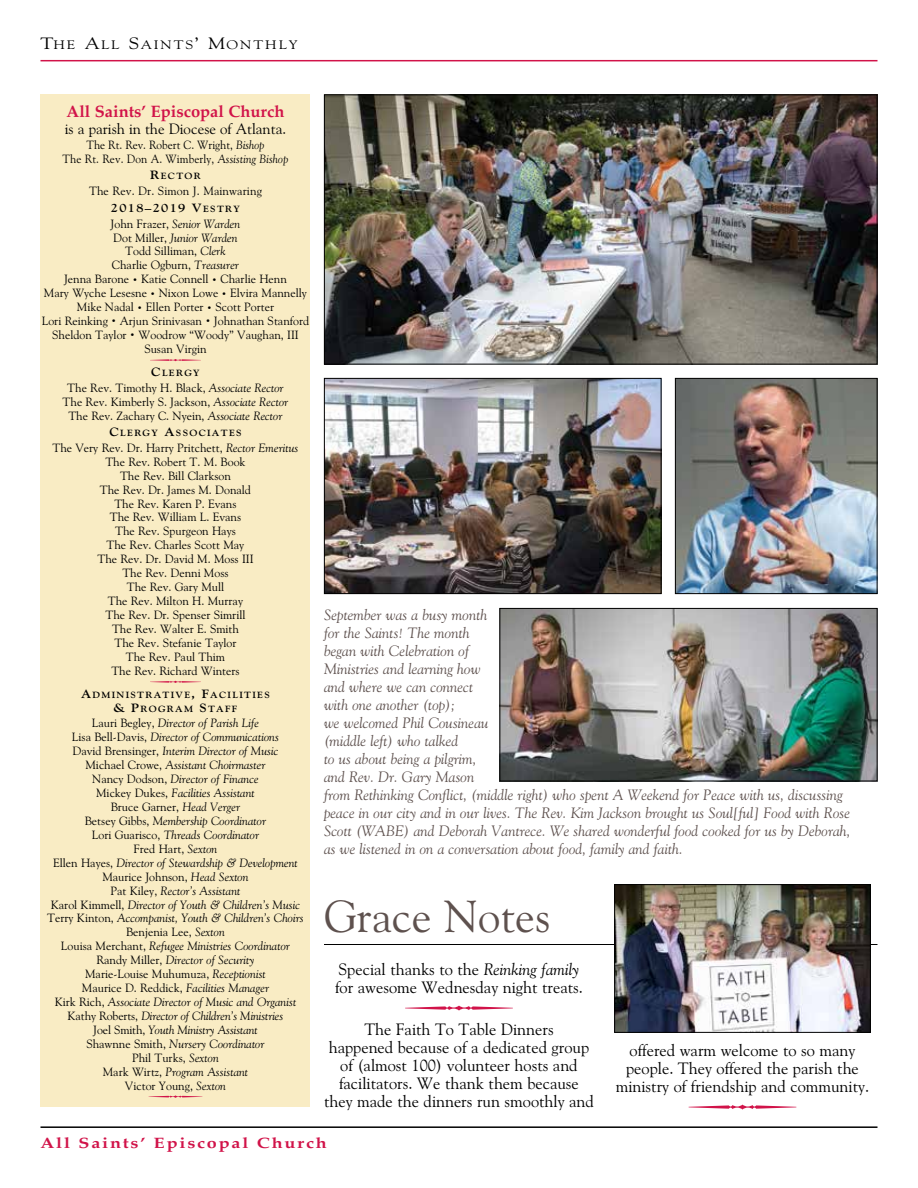
<style>
.page{position:relative;width:918px;height:1188px;background:#fff}
.page>*{position:absolute;margin:0;border:0;box-sizing:border-box;transform-origin:0 0}
.t1{font:45px "Goudy Old Style BT";color:#5e514e}
.t2{font:16.5px/18px "Goudy Old Style BT";color:#000;text-align:center}
.t3{font:700 16.5px "Palatino";color:#d11349}
.t4{font:italic 15px/18px "Goudy Old Style BT";color:#5e514e}
.t5{font:15px "Goudy Old Style BT";color:#000}
.t6{font:700 15px "Palatino";letter-spacing:.1em;color:#d11349;scale:1.2 1}
.t7{font:12.3px "Goudy Old Style BT";letter-spacing:.135em;color:#000;scale:1.2 1}
.t8{font:12px/14px "Goudy Old Style BT";color:#000;text-align:center}
.t9{font:italic 12px "Goudy Old Style BT";color:#000}
.t10{font:12px/14px "Goudy Old Style BT";color:#000;text-align:center;scale:.95 1}
.t11{font:700 9px/13.5px "Goudy Old Style BT";letter-spacing:.135em;color:#000;scale:1.1 1}
.s1{font-size:16.5px}
.s2{font-style:italic}
.s3{font-size:12px}
.s4{font-weight:700}
.s5{font-weight:700;font-size:9px}
.s6{font-size:9px}
.s7{color:#d11349}
.s8{font-style:normal}
</style>
<div class="page">
<div style="left:40px;top:94px;width:270px;height:1013px;background:#f9ecc4"></div>
<hr style="left:40px;top:1126px;width:838px;height:2px;background:#000">
<hr style="left:40px;top:60px;width:838px;height:1px;background:#d11349">
<hr style="left:324px;top:944px;width:554px;height:1px;background:#000">
<img style="left:326px;top:96px;width:550px;height:267px">
<div style="left:324px;top:94px;width:554px;height:271px;border:1px solid #000"></div>
<img style="left:677px;top:380px;width:199px;height:212px">
<div style="left:675px;top:378px;width:203px;height:216px;border:1px solid #000"></div>
<img style="left:326px;top:380px;width:334px;height:212px">
<div style="left:324px;top:378px;width:338px;height:216px;border:1px solid #000"></div>
<img style="left:502px;top:610px;width:374px;height:169px">
<div style="left:500px;top:608px;width:378px;height:173px;border:1px solid #000"></div>
<img style="left:616px;top:886px;width:253px;height:145px">
<div style="left:614px;top:884px;width:257px;height:149px;border:1px solid #000"></div>
<p class="t7" style="left:40px;top:37px;width:216px"><span class="s1">T</span>HE <span class="s1">A</span>LL <span class="s1">S</span>AINTS<span class="s1">’ M</span>ONTHLY</p>
<h2 class="t3" style="left:67px;top:98px;width:219px">All Saints’ Episcopal Church</h2>
<p class="t5" style="left:65px;top:119px;width:223px">is a parish in the Diocese of Atlanta.</p>
<p class="t10" style="left:63px;top:138px;width:239px">The Rt. Rev. Robert C. Wright, <span class="s2">Bishop<br></span>The Rt. Rev. Don A. Wimberly, <span class="s2">Assisting Bishop</span></p>
<p class="t11" style="left:150px;top:169px;width:47px"><span class="s3">R</span>ECTOR</p>
<p class="t8" style="left:89px;top:182px;width:174px;line-height:17.2px">The Rev. Dr. Simon J. Mainwaring<br><span class="s4">2018–2019 V</span><span class="s5">ESTRY</span></p>
<p class="t8" style="left:42px;top:216px;width:269px">John Frazer, <span class="s2">Senior Warden<br></span>Dot Miller, <span class="s2">Junior Warden<br></span>Todd Silliman, <span class="s2">Clerk<br></span>Charlie Ogburn, <span class="s2">Treasurer<br></span>Jenna Barone <span class="s6">•</span> Katie Connell <span class="s6">•</span> Charlie Henn<br>Mary Wyche Lesesne <span class="s6">•</span> Nixon Lowe <span class="s6">•</span> Elvira Mannelly Mike Nadal <span class="s6">•</span> Ellen Porter <span class="s6">•</span> Scott Porter<br>Lori Reinking <span class="s6">•</span> Arjun Srinivasan <span class="s6">•</span> Johnathan Stanford Sheldon Taylor <span class="s6">•</span> Woodrow “Woody” Vaughan, III Susan Virgin</p>
<p class="t11" style="left:149px;top:366px;width:50px"><span class="s7">▲</span><span class="s3">C</span>LERGY</p>
<p class="t8" style="left:63px;top:380px;width:227px">The Rev. Timothy H. Black, <span class="s2">Associate Rector<br></span>The Rev. Kimberly S. Jackson, <span class="s2">Associate Rector<br></span>The Rev. Zachary C. Nyein, <span class="s2">Associate Rector</span></p>
<p class="t11" style="left:109px;top:426px;width:122px"><span class="s3">C</span>LERGY <span class="s3">A</span>SSOCIATES</p>
<p class="t8" style="left:52px;top:440px;width:248px">The Very Rev. Dr. Harry Pritchett, <span class="s2">Rector Emeritus<br></span>The Rev. Robert T. M. Book<br>The Rev. Bill Clarkson<br>The Rev. Dr. James M. Donald<br>The Rev. Karen P. Evans<br>The Rev. William L. Evans<br>The Rev. Spurgeon Hays<br>The Rev. Charles Scott May<br>The Rev. Dr. David M. Moss III<br>The Rev. Denni Moss<br>The Rev. Gary Mull<br>The Rev. Milton H. Murray<br>The Rev. Dr. Spenser Simrill<br>The Rev. Walter E. Smith<br>The Rev. Stefanie Taylor<br>The Rev. Paul Thim</p>
<p class="t11" style="left:81px;top:688px;width:67px"><span class="s3">A</span>DMINISTRA</p>
<p class="t8" style="left:111px;top:664px;width:130px">The Rev. Richard Winters</p>
<p class="t11" style="left:114px;top:688px;width:143px;text-indent:35px"><span class="s7">▲</span>TIVE<span class="s3">, F</span>ACILITIES <span class="s3">&amp; P</span>ROGRAM <span class="s3">S</span>TAFF</p>
<p class="t9" style="left:92px;top:716px;width:169px"><span class="s8">Lauri Begley,</span> Director of Parish Life</p>
<p class="t9" style="left:72px;top:730px;width:209px"><span class="s8">Lisa Bell-Davis,</span> Director of Communications</p>
<p class="t9" style="left:72px;top:743px;width:208px"><span class="s8">David Brensinger,</span> Interim Director of Music</p>
<p class="t9" style="left:85px;top:757px;width:182px"><span class="s8">Michael Crowe,</span> Assistant Choirmaster</p>
<p class="t9" style="left:92px;top:771px;width:168px"><span class="s8">Nancy Dodson,</span> Director of Finance</p>
<p class="t9" style="left:96px;top:785px;width:160px"><span class="s8">Mickey Dukes,</span> Facilities Assistant</p>
<p class="t8" style="left:111px;top:800px;width:131px">Bruce Garner, <span class="s2">Head Verger</span></p>
<p class="t9" style="left:85px;top:813px;width:183px"><span class="s8">Betsey Gibbs,</span> Membership Coordinator</p>
<p class="t9" style="left:92px;top:827px;width:169px"><span class="s8">Lori Guarisco,</span> Threads Coordinator</p>
<p class="t8" style="left:134px;top:841px;width:85px">Fred Hart, <span class="s2">Sexton</span></p>
<p class="t9" style="left:53px;top:855px;width:246px"><span class="s8">Ellen Hayes,</span> Director of Stewardship &amp; Development</p>
<p class="t8" style="left:102px;top:869px;width:148px">Maurice Johnson, <span class="s2">Head Sexton</span></p>
<p class="t9" style="left:111px;top:883px;width:131px"><span class="s8">Pat Kiley,</span> Rector’s Assistant</p>
<p class="t9" style="left:51px;top:897px;width:251px"><span class="s8">Karol Kimmell,</span> Director of Youth &amp; Children’s Music</p>
<p class="t9" style="left:47px;top:911px;width:258px"><span class="s8">Terry Kinton,</span> Accompanist, Youth &amp; Children’s Choirs</p>
<p class="t8" style="left:126px;top:925px;width:100px">Benjenia Lee, <span class="s2">Sexton</span></p>
<p class="t9" style="left:61px;top:939px;width:231px"><span class="s8">Louisa Merchant,</span> Refugee Ministries Coordinator</p>
<p class="t9" style="left:97px;top:953px;width:160px"><span class="s8">Randy Miller,</span> Director of Security</p>
<p class="t8" style="left:85px;top:967px;width:182px">Marie-Louise Muhumuza, <span class="s2">Receptionist</span></p>
<p class="t8" style="left:82px;top:981px;width:189px">Maurice D. Reddick, <span class="s2">Facilities Manager</span></p>
<p class="t9" style="left:55px;top:995px;width:243px"><span class="s8">Kirk Rich,</span> Associate Director of Music and Organist</p>
<p class="t9" style="left:68px;top:1009px;width:217px"><span class="s8">Kathy Roberts,</span> Director of Children’s Ministries</p>
<p class="t9" style="left:93px;top:1023px;width:166px"><span class="s8">Joel Smith,</span> Youth Ministry Assistant</p>
<p class="t9" style="left:86px;top:1037px;width:180px"><span class="s8">Shawnne Smith,</span> Nursery Coordinator</p>
<p class="t8" style="left:132px;top:1051px;width:88px">Phil Turks, <span class="s2">Sexton</span></p>
<p class="t9" style="left:103px;top:1064px;width:147px"><span class="s8">Mark Wirtz,</span> Program Assistant</p>
<p class="t8" style="left:125px;top:1079px;width:70px">Victor Young,</p>
<p class="t9" style="left:147px;top:1078px;width:80px"><span class="s7">▲</span>Sexton</p>
<p class="t4" style="left:324px;top:605px;width:528px">September was a busy month<br>for the Saints! The month<br>began with Celebration of<br>Ministries and learning how<br>and where we can connect<br>with one another (top);<br>we welcomed Phil Cousineau<br>(middle left) who talked<br>to us about being a pilgrim,<br>and Rev. Dr. Gary Mason<br>from Rethinking Conflict, (middle right) who spent A Weekend for Peace with us, discussing peace in our city and in our lives. The Rev. Kim Jackson brought us Soul[ful] Food with Rose Scott (WABE) and Deborah Vantrece. We shared wonderful food cooked for us by Deborah, as we listened in on a conversation about food, family and faith.</p>
<h1 class="t1" style="left:324px;top:889px;width:228px">Grace Notes</h1>
<h2 class="t2" style="left:339px;top:960px;width:242px">Special thanks to the <span class="s2">Reinking family</span></h2>
<h2 class="t2" style="left:335px;top:978px;width:249px">for awesome Wednesday night treats.</h2>
<h2 class="t2" style="left:364px;top:1020px;width:191px">The Faith To Table Dinners</h2>
<h2 class="t2" style="left:329px;top:1038px;width:262px">happened because of a dedicated group</h2>
<h2 class="t2" style="left:340px;top:1056px;width:239px">of (almost 100) volunteer hosts and</h2>
<h2 class="t2" style="left:339px;top:1074px;width:241px">facilitators. We thank them because</h2>
<h2 class="t2" style="left:324px;top:1092px;width:271px">they made the dinners run smoothly and</h2>
<h2 class="t2" style="left:616px;top:1041px;width:255px">offered warm welcome to so many people. They offered the parish the ministry of friendship and community.</h2>
<p class="t6" style="left:40px;top:1130px;width:240px">All Saints’ Episcopal Church</p>
</div>
